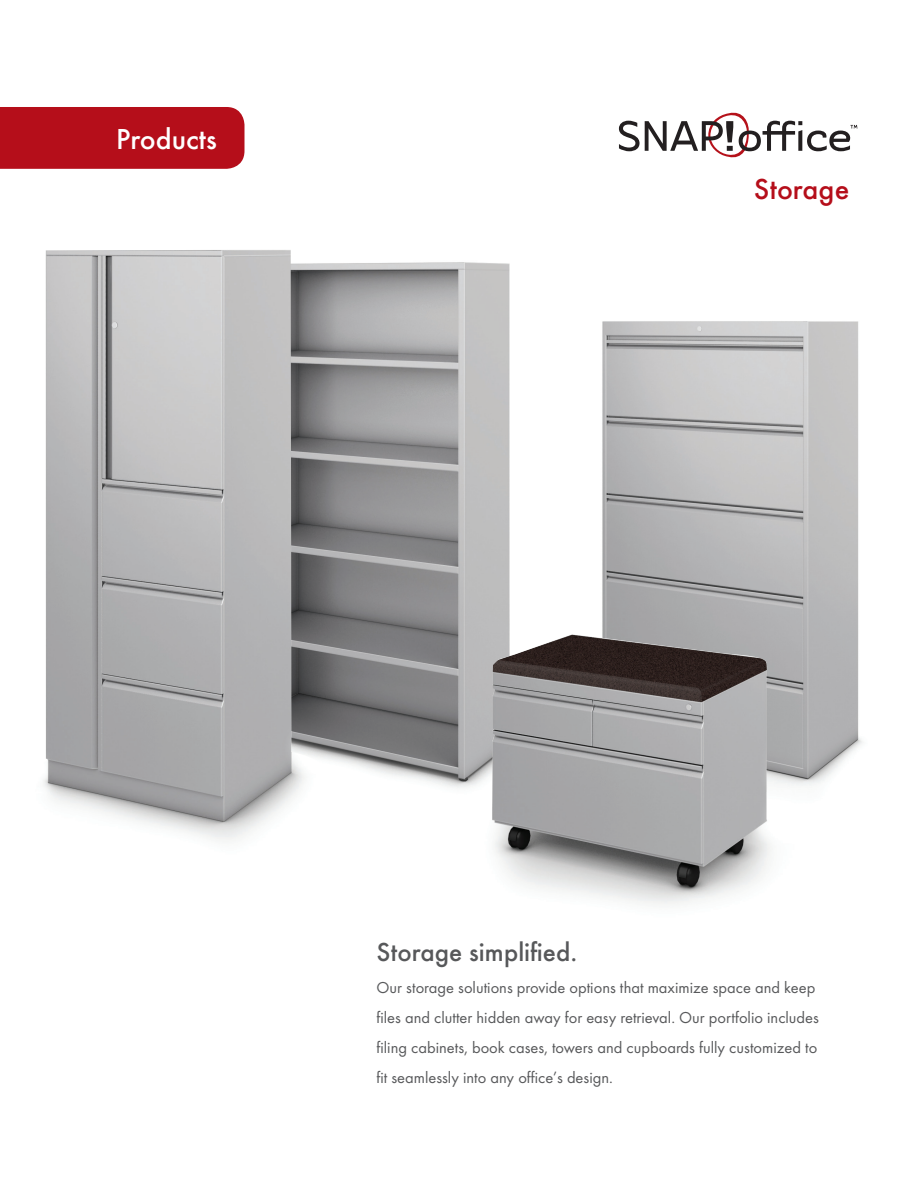
<style>
.page{position:relative;width:918px;height:1188px;background:#fff}
.page>*{position:absolute;margin:0;border:0;box-sizing:border-box;transform-origin:0 0}
.t1{font:500 30px "Futura T";color:#fff}
.t2{font:500 30px "Futura T";color:#b50e1a}
.t3{font:500 27px "Futura T";color:#57585a}
.t4{font:16.5px/30px "Futura T";color:#57585a}
</style>
<div class="page">
<div style="left:0;top:107px;width:245px;height:62px;background:#b50e1a"></div>
<svg style="left:619px;top:113px;width:238px;height:44px"></svg>
<img style="left:366px;top:262px;width:144px;height:526px">
<img style="left:43px;top:250px;width:323px;height:590px">
<img style="left:602px;top:321px;width:260px;height:465px">
<img style="left:464px;top:634px;width:345px;height:270px">
<p class="t1" style="left:116px;top:121px;width:102px">Products</p>
<p class="t2" style="left:754px;top:171px;width:97px">Storage</p>
<p class="t3" style="left:376px;top:936px;width:202px">Storage simplified.</p>
<p class="t4" style="left:376px;top:973px;width:444px">Our storage solutions provide options that maximize space and keep files and clutter hidden away for easy retrieval. Our portfolio includes filing cabinets, book cases, towers and cupboards fully customized to fit seamlessly into any office’s design.</p>
</div>
